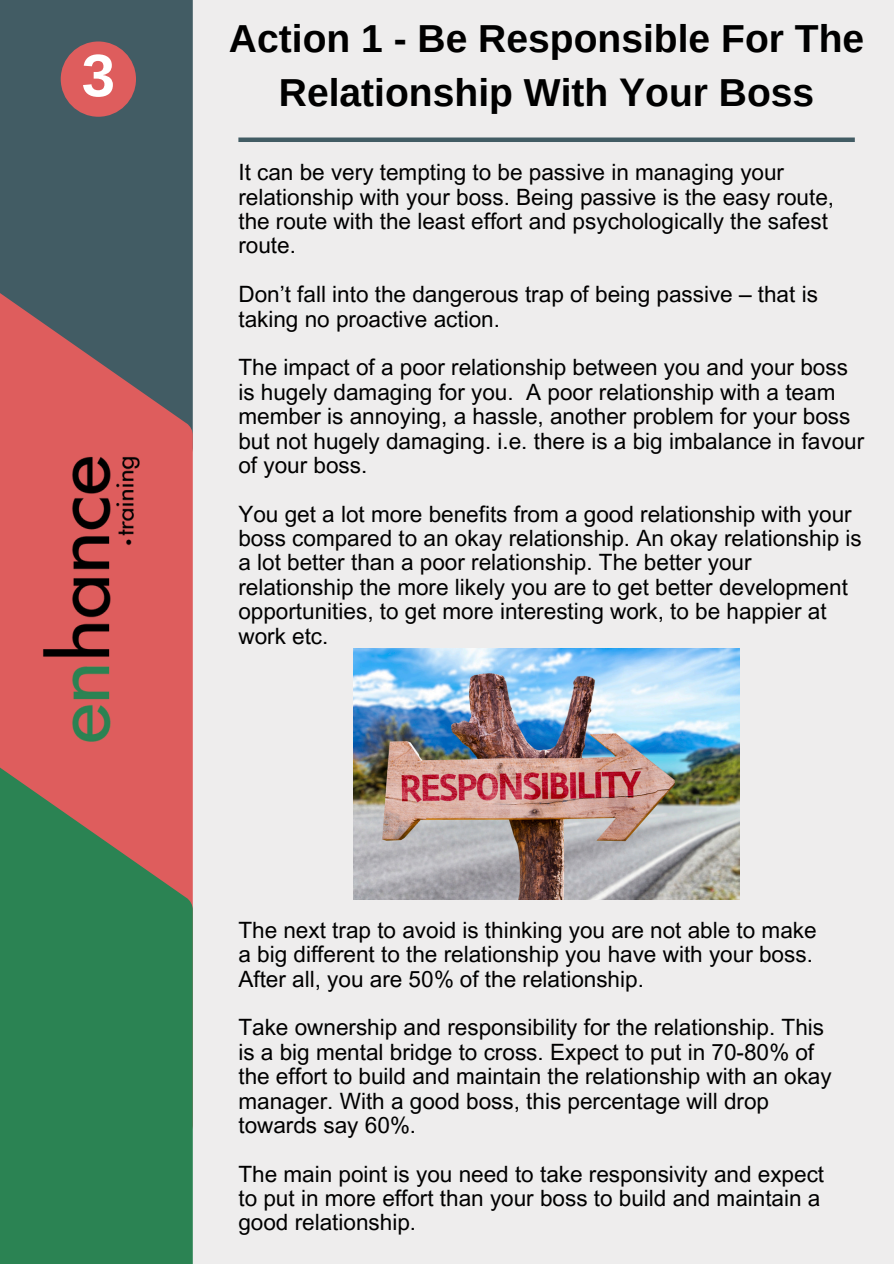
<style>
.page{position:relative;width:894px;height:1264px;background:#fff}
.page>*{position:absolute;margin:0;border:0;box-sizing:border-box;transform-origin:0 0}
.t1{font:700 60px "Arimo";color:#fff}
.t2{font:700 39px/54px "Arimo";color:#000;text-align:center}
.t3{font:22.5px/24.5px "Arial MT Pro";color:#000}
</style>
<div class="page">
<div style="left:0;top:0;width:893px;height:1263px;background:#eeeded"></div>
<div style="left:0;top:0;width:193px;height:191px;background:#425c64"></div>
<svg style="left:0;top:191px;width:193px;height:474px;fill:#425c64"></svg>
<svg style="left:0;top:665px;width:193px;height:598px;fill:#2b8353"></svg>
<img style="left:24px;top:442px;width:131px;height:315px">
<div style="left:238px;top:137px;width:616px;height:5px;background:#425c64"></div>
<div style="left:61px;top:41px;width:75px;height:76px;background:#de5d5d;border-radius:50%"></div>
<img style="left:353px;top:648px;width:386px;height:251px">
<p class="t1" style="left:82px;top:42px;width:35px">3</p>
<p class="t2" style="left:229px;top:11px;width:636px">Action 1 - Be Responsible For The<br>Relationship With Your Boss</p>
<p class="t3" style="left:238px;top:163px;width:597px">It can be very tempting to be passive in managing your relationship with your boss. Being passive is the easy route, the route with the least effort and psychologically the safest route.</p>
<p class="t3" style="left:238px;top:285px;width:581px">Don’t fall into the dangerous trap of being passive – that is taking no proactive action.</p>
<h1 class="t3" style="left:238px;top:358px;width:627px">The impact of a poor relationship between you and your boss is hugely damaging for you. A poor relationship with a team member is annoying, a hassle, another problem for your boss but not hugely damaging. i.e. there is a big imbalance in favour of your boss.</h1>
<p class="t3" style="left:238px;top:504px;width:624px">You get a lot more benefits from a good relationship with your boss compared to an okay relationship. An okay relationship is a lot better than a poor relationship. The better your relationship the more likely you are to get better development opportunities, to get more interesting work, to be happier at work etc.</p>
<p class="t3" style="left:238px;top:920px;width:579px">The next trap to avoid is thinking you are not able to make a big different to the relationship you have with your boss.<br>After all, you are 50% of the relationship.</p>
<p class="t3" style="left:238px;top:1018px;width:594px">Take ownership and responsibility for the relationship. This is a big mental bridge to cross. Expect to put in 70-80% of the effort to build and maintain the relationship with an okay manager. With a good boss, this percentage will drop towards say 60%.</p>
<p class="t3" style="left:238px;top:1164px;width:587px">The main point is you need to take responsivity and expect to put in more effort than your boss to build and maintain a good relationship.</p>
</div>
